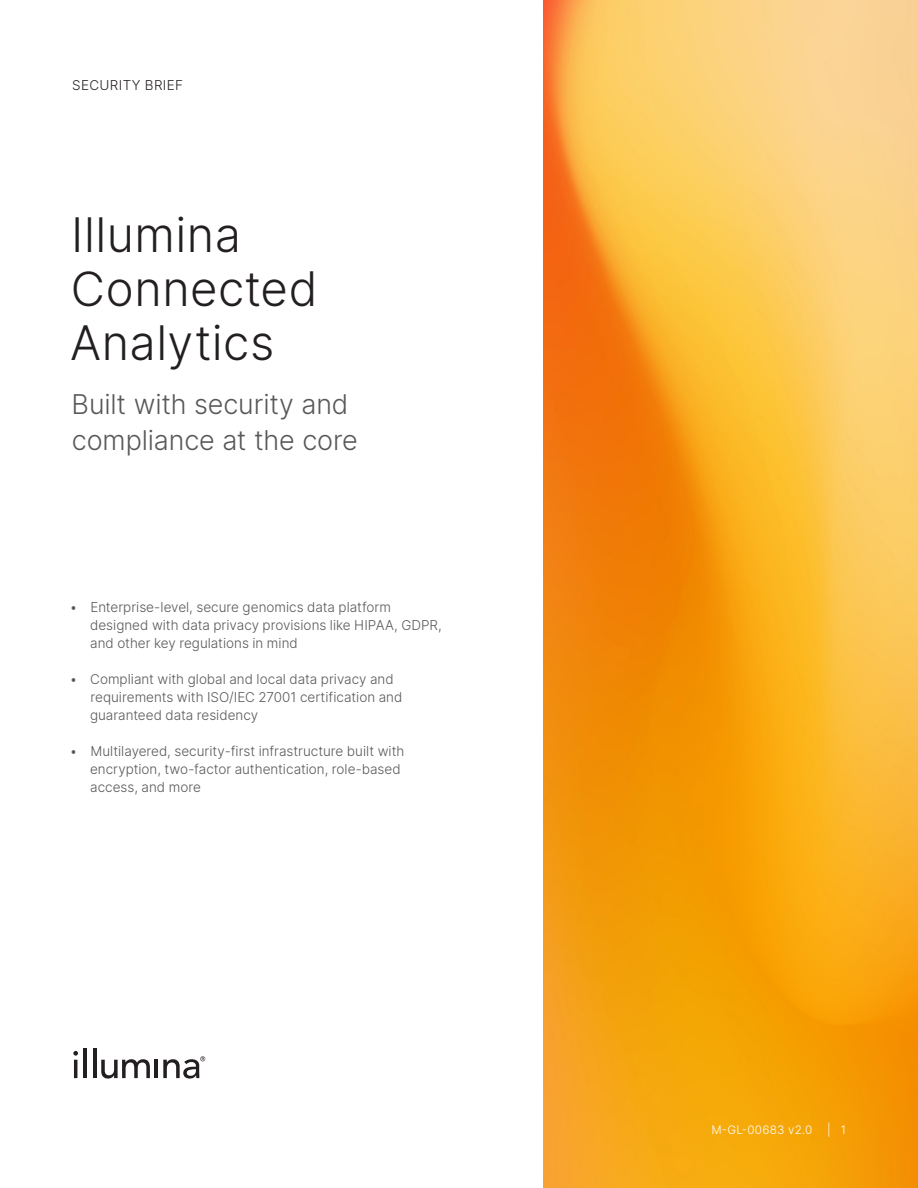
<style>
.page{position:relative;width:918px;height:1188px;background:#fff}
.page>*{position:absolute;margin:0;border:0;box-sizing:border-box;transform-origin:0 0}
.Title{font:300 47.25px/54px "Inter";letter-spacing:.01em;color:#231f20}
.Subtitle{font:300 27px/36px "Inter";letter-spacing:-.005em;color:#57585a}
.t1{font:300 13.5px/18px "Inter";color:#57585a}
.zz_Document_Type___S{font:300 13.5px "Inter";letter-spacing:.03em;color:#231f20}
.zz_Pub_Number{font:300 11.7px "Inter";letter-spacing:.025em;color:#fff}
</style>
<div class="page">
<img style="left:543px;top:0;width:375px;height:1188px">
<hr style="left:74px;top:1060px;width:3px;height:18px;background:#231f20">
<hr style="left:83px;top:1049px;width:4px;height:29px;background:#231f20">
<hr style="left:93px;top:1049px;width:3px;height:29px;background:#231f20">
<svg style="left:101px;top:1059px;width:49px;height:20px"></svg>
<hr style="left:155px;top:1060px;width:3px;height:18px;background:#231f20">
<svg style="left:73px;top:1051px;width:5px;height:5px"></svg>
<svg style="left:163px;top:1056px;width:42px;height:23px"></svg>
<p class="zz_Document_Type___S" style="left:72px;top:76px;width:112px">SECURITY BRIEF</p>
<p class="Title" style="left:70px;top:207px;width:249px">Illumina<br>Connected<br>Analytics</p>
<p class="Subtitle" style="left:72px;top:386px;width:288px">Built with security and compliance at the core</p>
<p class="t1" style="left:90px;top:598px;width:353px;text-indent:-21px">• Enterprise-level, secure genomics data platform designed with data privacy provisions like HIPAA, GDPR, and other key regulations in mind</p>
<p class="t1" style="left:90px;top:670px;width:314px;text-indent:-20px">• Compliant with global and local data privacy and requirements with ISO/IEC 27001 certification and guaranteed data residency</p>
<p class="t1" style="left:90px;top:742px;width:316px;text-indent:-20px">• Multilayered, security-first infrastructure built with encryption, two-factor authentication, role-based access, and more</p>
<p class="zz_Pub_Number" style="left:711px;top:1121px;width:102px">M-GL-00683 v2.0</p>
<p class="zz_Pub_Number" style="left:827px;top:1121px;width:20px">| 1</p>
</div>
